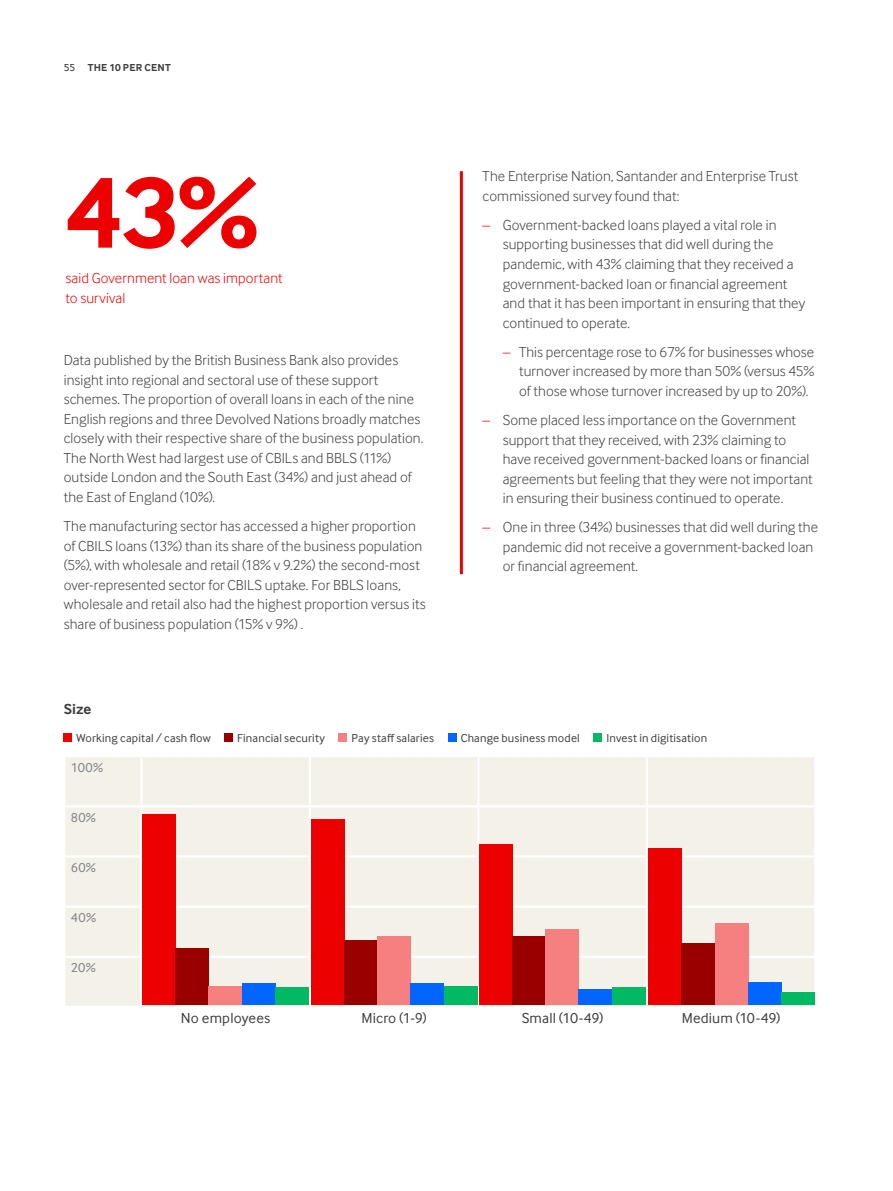
<style>
.page{position:relative;width:893px;height:1191px;background:#fff}
.page>*{position:absolute;margin:0;border:0;box-sizing:border-box;transform-origin:0 0}
.t1{font:700 105px "Inter Face";color:#ec0000}
.BODY_COPY{font:300 15px/19.5px "Inter Face";letter-spacing:.005em;color:#3e3e3f}
.t2{font:15px "Inter Face";letter-spacing:.01em;color:#3e3e3f}
.BODY_COPY-2{font:300 15px/19.5px "Inter Face";letter-spacing:.005em;color:#ec0000}
.BODY_COPY-3{font:700 15px "Inter Face";color:#3e3e3f}
.t3{font:13.5px "Inter Face";letter-spacing:.015em;color:#808285}
.BODY_COPY-4{font:12px "Inter Face";letter-spacing:.015em;color:#3e3e3f}
.t4{font:700 10.5px "Inter Face";letter-spacing:.025em;color:#3e3e3f}
.s1{font-weight:400;color:#231f20}
.s2{color:#f00}
</style>
<div class="page">
<hr style="left:460px;top:171px;width:3px;height:403px;background:#ec0000">
<div style="left:65px;top:757px;width:749px;height:249px;background:#f4f1e9"></div>
<hr style="left:65px;top:805px;width:76px;height:2px;background:#fff">
<hr style="left:141px;top:805px;width:169px;height:2px;background:#fff">
<hr style="left:310px;top:805px;width:168px;height:2px;background:#fff">
<hr style="left:478px;top:805px;width:169px;height:2px;background:#fff">
<hr style="left:647px;top:805px;width:169px;height:2px;background:#fff">
<hr style="left:65px;top:855px;width:76px;height:2px;background:#fff">
<hr style="left:141px;top:855px;width:169px;height:2px;background:#fff">
<hr style="left:310px;top:855px;width:168px;height:2px;background:#fff">
<hr style="left:478px;top:855px;width:169px;height:2px;background:#fff">
<hr style="left:647px;top:855px;width:169px;height:2px;background:#fff">
<hr style="left:65px;top:905px;width:76px;height:2px;background:#fff">
<hr style="left:141px;top:905px;width:169px;height:2px;background:#fff">
<hr style="left:310px;top:905px;width:168px;height:2px;background:#fff">
<hr style="left:478px;top:905px;width:169px;height:2px;background:#fff">
<hr style="left:647px;top:905px;width:169px;height:2px;background:#fff">
<hr style="left:65px;top:955px;width:76px;height:3px;background:#fff">
<hr style="left:141px;top:955px;width:169px;height:3px;background:#fff">
<hr style="left:310px;top:955px;width:168px;height:3px;background:#fff">
<hr style="left:478px;top:955px;width:169px;height:3px;background:#fff">
<hr style="left:647px;top:955px;width:169px;height:3px;background:#fff">
<hr style="left:140px;top:757px;width:3px;height:48px;background:#fff">
<hr style="left:309px;top:757px;width:2px;height:48px;background:#fff">
<hr style="left:477px;top:757px;width:2px;height:48px;background:#fff">
<hr style="left:646px;top:757px;width:2px;height:48px;background:#fff">
<hr style="left:140px;top:807px;width:3px;height:48px;background:#fff">
<hr style="left:309px;top:807px;width:2px;height:48px;background:#fff">
<hr style="left:477px;top:807px;width:2px;height:48px;background:#fff">
<hr style="left:646px;top:807px;width:2px;height:48px;background:#fff">
<hr style="left:140px;top:857px;width:3px;height:48px;background:#fff">
<hr style="left:309px;top:857px;width:2px;height:48px;background:#fff">
<hr style="left:477px;top:857px;width:2px;height:48px;background:#fff">
<hr style="left:646px;top:857px;width:2px;height:48px;background:#fff">
<hr style="left:140px;top:907px;width:3px;height:48px;background:#fff">
<hr style="left:309px;top:907px;width:2px;height:48px;background:#fff">
<hr style="left:477px;top:907px;width:2px;height:48px;background:#fff">
<hr style="left:646px;top:907px;width:2px;height:48px;background:#fff">
<hr style="left:140px;top:958px;width:3px;height:48px;background:#fff">
<hr style="left:309px;top:958px;width:2px;height:48px;background:#fff">
<hr style="left:477px;top:958px;width:2px;height:48px;background:#fff">
<hr style="left:646px;top:958px;width:2px;height:48px;background:#fff">
<div style="left:143px;top:814px;width:33px;height:191px;background:#ec0000"></div>
<div style="left:311px;top:819px;width:34px;height:186px;background:#ec0000"></div>
<div style="left:479px;top:844px;width:34px;height:161px;background:#ec0000"></div>
<div style="left:649px;top:848px;width:33px;height:157px;background:#ec0000"></div>
<div style="left:176px;top:948px;width:33px;height:57px;background:#900"></div>
<div style="left:345px;top:941px;width:33px;height:64px;background:#900"></div>
<div style="left:513px;top:936px;width:33px;height:69px;background:#900"></div>
<div style="left:682px;top:943px;width:33px;height:62px;background:#900"></div>
<div style="left:209px;top:986px;width:33px;height:19px;background:#f68080"></div>
<div style="left:378px;top:936px;width:33px;height:69px;background:#f68080"></div>
<div style="left:546px;top:929px;width:33px;height:76px;background:#f68080"></div>
<div style="left:715px;top:924px;width:33px;height:81px;background:#f68080"></div>
<div style="left:242px;top:983px;width:33px;height:22px;background:#06f"></div>
<div style="left:411px;top:983px;width:33px;height:22px;background:#06f"></div>
<div style="left:579px;top:989px;width:33px;height:16px;background:#06f"></div>
<div style="left:748px;top:982px;width:33px;height:23px;background:#06f"></div>
<div style="left:275px;top:987px;width:33px;height:18px;background:#00ba63"></div>
<div style="left:444px;top:986px;width:33px;height:19px;background:#00ba63"></div>
<div style="left:612px;top:987px;width:33px;height:18px;background:#00ba63"></div>
<div style="left:781px;top:992px;width:33px;height:13px;background:#00ba63"></div>
<div style="left:64px;top:733px;width:8px;height:9px;background:#ec0000"></div>
<div style="left:225px;top:733px;width:8px;height:9px;background:#900"></div>
<div style="left:339px;top:733px;width:8px;height:9px;background:#f68080"></div>
<div style="left:448px;top:733px;width:8px;height:9px;background:#06f"></div>
<div style="left:594px;top:733px;width:8px;height:9px;background:#00ba63"></div>
<p class="t4" style="left:64px;top:61px;width:109px"><span class="s1">55</span> THE 10 PER CENT</p>
<p class="t1" style="left:65px;top:152px;width:193px">43%</p>
<p class="BODY_COPY-2" style="left:66px;top:268px;width:218px">said Government loan was important to survival</p>
<p class="BODY_COPY" style="left:64px;top:350px;width:361px">Data published by the British Business Bank also provides insight into regional and sectoral use of these support schemes. The proportion of overall loans in each of the nine English regions and three Devolved Nations broadly matches closely with their respective share of the business population.<br>The North West had largest use of CBILs and BBLS (11%) outside London and the South East (34%) and just ahead of the East of England (10%).</p>
<p class="BODY_COPY" style="left:64px;top:516px;width:363px">The manufacturing sector has accessed a higher proportion of CBILS loans (13%) than its share of the business population (5%), with wholesale and retail (18% v 9.2%) the second-most over-represented sector for CBILS uptake. For BBLS loans, wholesale and retail also had the highest proportion versus its share of business population (15% v 9%) .</p>
<p class="BODY_COPY-3" style="left:64px;top:700px;width:29px">Size</p>
<p class="BODY_COPY" style="left:483px;top:166px;width:317px">The Enterprise Nation, Santander and Enterprise Trust commissioned survey found that:</p>
<p class="BODY_COPY" style="left:503px;top:215px;width:304px;text-indent:-20px"><span class="s2">–</span> Government-backed loans played a vital role in supporting businesses that did well during the pandemic, with 43% claiming that they received a government-backed loan or financial agreement and that it has been important in ensuring that they continued to operate.</p>
<p class="BODY_COPY" style="left:519px;top:342px;width:297px;text-align:justify;text-indent:-16px"><span class="s2">–</span> This percentage rose to 67% for businesses whose turnover increased by more than 50% (versus 45% of those whose turnover increased by up to 20%).</p>
<p class="BODY_COPY" style="left:503px;top:410px;width:311px;text-indent:-20px"><span class="s2">–</span> Some placed less importance on the Government support that they received, with 23% claiming to have received government-backed loans or financial agreements but feeling that they were not important in ensuring their business continued to operate.</p>
<p class="BODY_COPY" style="left:503px;top:517px;width:317px;text-indent:-20px"><span class="s2">–</span> One in three (34%) businesses that did well during the pandemic did not receive a government-backed loan or financial agreement.</p>
<p class="BODY_COPY-4" style="left:76px;top:731px;width:136px">Working capital / cash flow</p>
<p class="BODY_COPY-4" style="left:237px;top:731px;width:89px">Financial security</p>
<p class="BODY_COPY-4" style="left:352px;top:731px;width:84px">Pay staff salaries</p>
<p class="BODY_COPY-4" style="left:461px;top:731px;width:121px">Change business model</p>
<p class="BODY_COPY-4" style="left:607px;top:731px;width:102px">Invest in digitisation</p>
<p class="t3" style="left:71px;top:759px;width:34px">100%</p>
<p class="t3" style="left:71px;top:809px;width:27px">80%</p>
<p class="t3" style="left:71px;top:859px;width:27px">60%</p>
<p class="t3" style="left:71px;top:910px;width:27px">40%</p>
<p class="t3" style="left:71px;top:960px;width:26px">20%</p>
<p class="t2" style="left:181px;top:1010px;width:91px">No employees</p>
<p class="t2" style="left:361px;top:1010px;width:67px">Micro (1-9)</p>
<p class="t2" style="left:522px;top:1010px;width:83px">Small (10-49)</p>
<p class="t2" style="left:682px;top:1010px;width:100px">Medium (10-49)</p>
</div>
